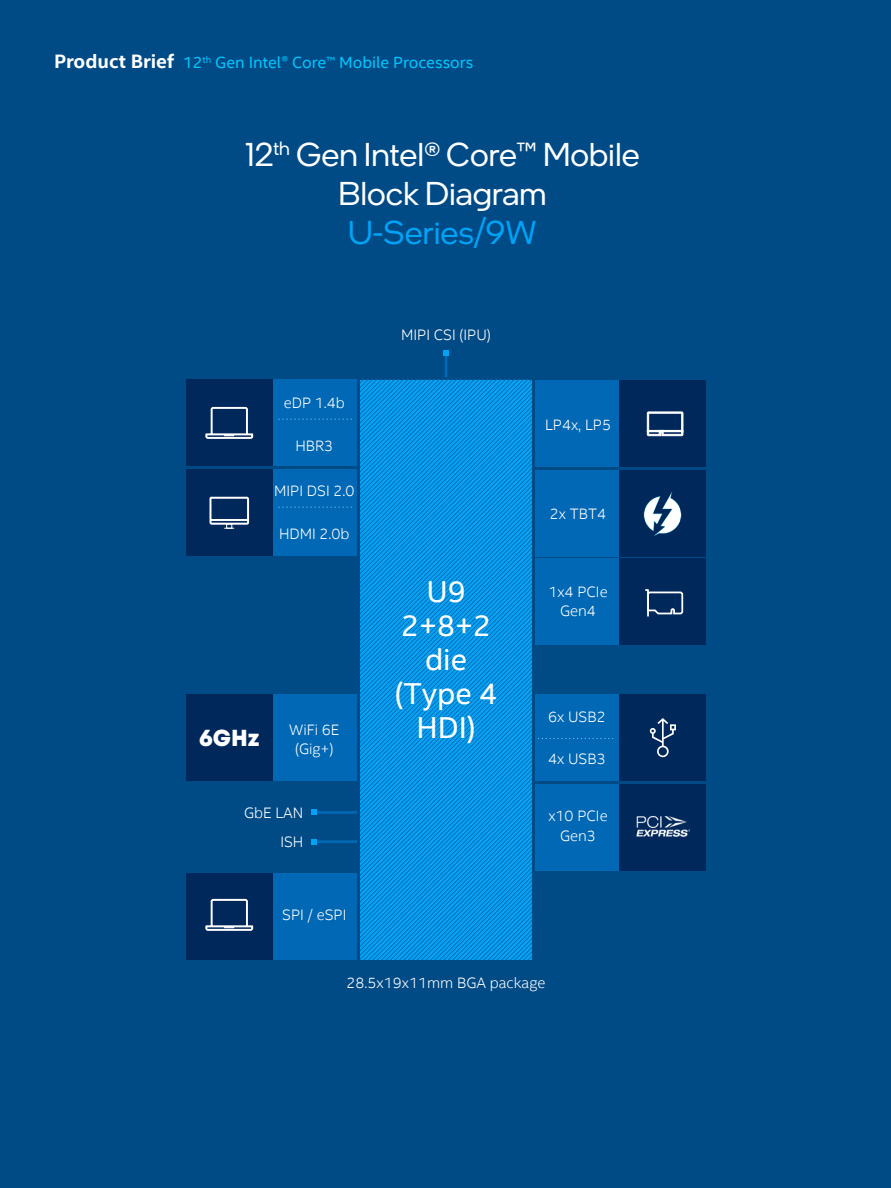
<style>
.page{position:relative;width:891px;height:1188px;background:#004a86}
.page>*{position:absolute;margin:0;border:0;box-sizing:border-box;transform-origin:0 0}
.Section{font:33px/39px "Intel One Display";color:#fff;text-align:center}
.Section-2{font:33px "Intel One Display";color:#00a3f6}
.t1{font:30.3px/33.9px "Intel Clear";color:#fff;text-align:center}
.t2{font:800 23.1px "Code Next";color:#fff}
.Section-3{font:700 19.5px "Intel Clear";color:#fff}
.Section-4{font:16.35px "Intel Clear";color:#00c7fd}
.t3{font:300 15.15px/19.6px "Intel Clear";color:#fff;text-align:center}
</style>
<div class="page">
<svg style="left:361px;top:380px;width:171px;height:580px;background:#0692e0"></svg>
<div style="left:535px;top:784px;width:171px;height:86px;background:#0068b5"></div>
<div style="left:535px;top:381px;width:171px;height:86px;background:#0068b5"></div>
<div style="left:535px;top:470px;width:171px;height:86px;background:#0068b5"></div>
<div style="left:620px;top:784px;width:86px;height:86px;background:#00285a"></div>
<div style="left:186px;top:380px;width:171px;height:86px;background:#0068b5"></div>
<div style="left:186px;top:380px;width:86px;height:86px;background:#00285a"></div>
<div style="left:186px;top:469px;width:171px;height:87px;background:#0068b5"></div>
<div style="left:186px;top:469px;width:86px;height:87px;background:#00285a"></div>
<svg style="left:278px;top:507px;width:73px;height:1px"></svg>
<svg style="left:278px;top:419px;width:73px;height:1px"></svg>
<svg style="left:205px;top:407px;width:48px;height:32px"></svg>
<svg style="left:210px;top:497px;width:39px;height:32px"></svg>
<div style="left:535px;top:694px;width:171px;height:87px;background:#0068b5"></div>
<img style="left:636px;top:815px;width:54px;height:22px">
<div style="left:186px;top:873px;width:171px;height:87px;background:#0068b5"></div>
<div style="left:186px;top:873px;width:86px;height:87px;background:#00285a"></div>
<div style="left:186px;top:695px;width:171px;height:86px;background:#0068b5"></div>
<div style="left:186px;top:695px;width:86px;height:86px;background:#00285a"></div>
<div style="left:535px;top:559px;width:171px;height:86px;background:#0068b5"></div>
<div style="left:620px;top:694px;width:86px;height:87px;background:#00285a"></div>
<svg style="left:649px;top:718px;width:27px;height:40px"></svg>
<svg style="left:205px;top:899px;width:48px;height:32px"></svg>
<hr style="left:317px;top:811px;width:40px;height:3px;background:#0068b5">
<svg style="left:311px;top:809px;width:6px;height:6px"></svg>
<hr style="left:445px;top:356px;width:2px;height:22px;background:#0068b5">
<svg style="left:443px;top:350px;width:6px;height:6px"></svg>
<hr style="left:317px;top:840px;width:40px;height:3px;background:#0068b5">
<svg style="left:311px;top:839px;width:6px;height:6px"></svg>
<div style="left:620px;top:381px;width:86px;height:86px;background:#00285a"></div>
<svg style="left:647px;top:412px;width:36px;height:24px"></svg>
<div style="left:647px;top:430px;width:36px;height:2px;border:1px solid #fff"></div>
<div style="left:620px;top:559px;width:86px;height:86px;background:#00285a"></div>
<div style="left:620px;top:470px;width:86px;height:86px;background:#00285a"></div>
<img style="left:643px;top:492px;width:39px;height:44px">
<svg style="left:538px;top:738px;width:75px;height:1px"></svg>
<svg style="left:645px;top:589px;width:39px;height:28px"></svg>
<p class="Section-3" style="left:54px;top:48px;width:122px">Product Brief</p>
<p class="Section-4" style="left:183px;top:51px;width:292px">12<sup>th</sup> Gen Intel® Core™ Mobile Processors</p>
<p class="Section" style="left:245px;top:134px;width:396px">12<sup>th</sup> Gen Intel® Core™ Mobile<br>Block Diagram</p>
<p class="Section-2" style="left:348px;top:212px;width:190px">U-Series/9W</p>
<p class="t3" style="left:284px;top:393px;width:63px">eDP 1.4b</p>
<p class="t3" style="left:295px;top:436px;width:39px">HBR3</p>
<p class="t3" style="left:274px;top:481px;width:82px">MIPI DSI 2.0</p>
<p class="t3" style="left:279px;top:524px;width:72px">HDMI 2.0b</p>
<p class="t2" style="left:199px;top:723px;width:62px">6GHz</p>
<p class="t3" style="left:289px;top:719px;width:52px">WiFi 6E (Gig+)</p>
<p class="t3" style="left:401px;top:324px;width:91px">MIPI CSI (IPU)</p>
<p class="t1" style="left:395px;top:574px;width:104px">U9<br>2+8+2 die (Type 4<br>HDI)</p>
<p class="t3" style="left:545px;top:414px;width:68px">LP4x, LP5</p>
<p class="t3" style="left:550px;top:504px;width:58px">2x TBT4</p>
<p class="t3" style="left:548px;top:581px;width:61px">1x4 PCIe<br>Gen4</p>
<p class="t3" style="left:548px;top:706px;width:59px">6x USB2</p>
<p class="t3" style="left:548px;top:749px;width:59px">4x USB3</p>
<p class="t3" style="left:244px;top:798px;width:61px;line-height:29.2px;text-align:right">GbE LAN<br>ISH</p>
<p class="t3" style="left:548px;top:806px;width:61px">x10 PCIe<br>Gen3</p>
<p class="t3" style="left:282px;top:904px;width:66px">SPI / eSPI</p>
<p class="t3" style="left:347px;top:972px;width:200px">28.5x19x11mm BGA package</p>
</div>
